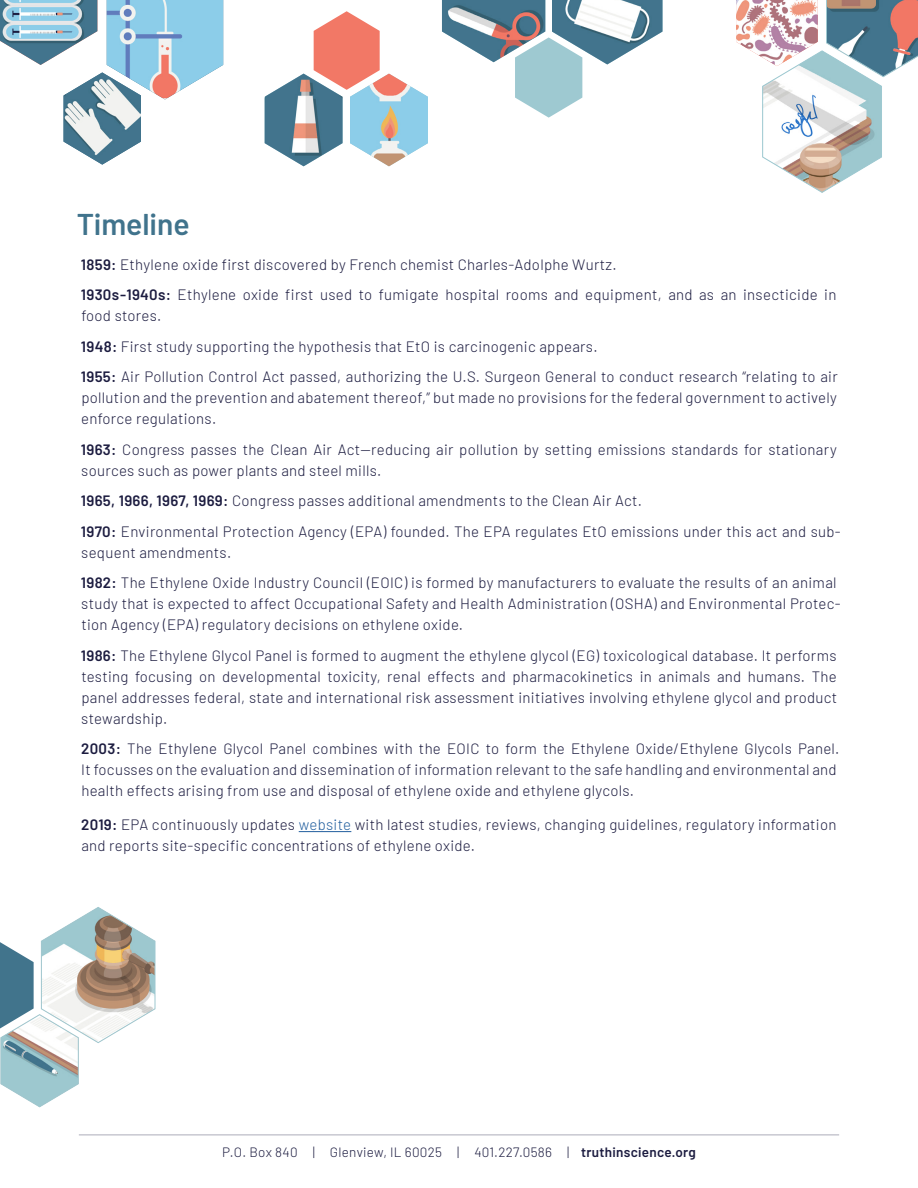
<style>
.page{position:relative;width:918px;height:1188px;background:#fff}
.page>*{position:absolute;margin:0;border:0;box-sizing:border-box;transform-origin:0 0}
.t1{font:600 30px "Barlow";color:#40738c}
.t2{font:300 15px/21px "Barlow";letter-spacing:.02em;color:#1c1c40}
.t3{font:300 13.5px "Barlow";letter-spacing:.02em;color:#1c1c40}
.s1{font-weight:600}
.s2{color:#215e9e}
</style>
<div class="page">
<hr style="left:299px;top:831px;width:52px;height:1px;background:#215e9e">
<hr style="left:79px;top:1134px;width:760px;height:2px;background:#606079">
<svg style="left:493px;top:0;width:169px;height:118px"></svg>
<img style="left:442px;top:0;width:103px;height:62px">
<svg style="left:265px;top:11px;width:125px;height:155px"></svg>
<img style="left:350px;top:74px;width:78px;height:92px">
<svg style="left:736px;top:0;width:182px;height:193px"></svg>
<svg style="left:63px;top:0;width:160px;height:165px"></svg>
<img style="left:0;top:0;width:97px;height:65px">
<svg style="left:0;top:907px;width:155px;height:200px"></svg>
<h1 class="t1" style="left:77px;top:203px;width:114px">Timeline</h1>
<p class="t2" style="left:81px;top:248px;width:757px;line-height:30.5px"><span class="s1">1859:</span> Ethylene oxide first discovered by French chemist Charles-Adolphe Wurtz.<br><span class="s1">1930s-1940s:</span> Ethylene oxide first used to fumigate hospital rooms and equipment, and as an insecticide in</p>
<p class="t2" style="left:81px;top:300px;width:758px;line-height:30.5px">food stores.<br><span class="s1">1948:</span> First study supporting the hypothesis that EtO is carcinogenic appears.<br><span class="s1">1955:</span> Air Pollution Control Act passed, authorizing the U.S. Surgeon General to conduct research “relating to air</p>
<p class="t2" style="left:81px;top:386px;width:757px">pollution and the prevention and abatement thereof,” but made no provisions for the federal government to actively enforce regulations.</p>
<p class="t2" style="left:81px;top:438px;width:757px"><span class="s1">1963:</span> Congress passes the Clean Air Act—reducing air pollution by setting emissions standards for stationary sources such as power plants and steel mills.</p>
<p class="t2" style="left:81px;top:484px;width:761px;line-height:30.5px"><span class="s1">1965, 1966, 1967, 1969:</span> Congress passes additional amendments to the Clean Air Act.<br><span class="s1">1970:</span> Environmental Protection Agency (EPA) founded. The EPA regulates EtO emissions under this act and sub-</p>
<p class="t2" style="left:81px;top:536px;width:757px;line-height:30.5px">sequent amendments.<br><span class="s1">1982:</span> The Ethylene Oxide Industry Council (EOIC) is formed by manufacturers to evaluate the results of an animal</p>
<p class="t2" style="left:81px;top:592px;width:761px">study that is expected to affect Occupational Safety and Health Administration (OSHA) and Environmental Protec&shy;tion Agency (EPA) regulatory decisions on ethylene oxide.</p>
<p class="t2" style="left:81px;top:644px;width:758px;text-align:justify"><span class="s1">1986:</span> The Ethylene Glycol Panel is formed to augment the ethylene glycol (EG) toxicological database. It performs testing focusing on developmental toxicity, renal effects and pharmacokinetics in animals and humans. The panel addresses federal, state and international risk assessment initiatives involving ethylene glycol and product stewardship.</p>
<p class="t2" style="left:81px;top:737px;width:760px"><span class="s1">2003:</span> The Ethylene Glycol Panel combines with the EOIC to form the Ethylene Oxide/Ethylene Glycols Panel.<br>It focusses on the evaluation and dissemination of information relevant to the safe handling and environmental and health effects arising from use and disposal of ethylene oxide and ethylene glycols.</p>
<p class="t2" style="left:81px;top:813px;width:757px"><span class="s1">2019:</span> EPA continuously updates <span class="s2">website</span> with latest studies, reviews, changing guidelines, regulatory information and reports site-specific concentrations of ethylene oxide.</p>
<p class="t3" style="left:222px;top:1143px;width:475px">P.O. Box 840 | Glenview, IL 60025 | 401.227.0586 | <span class="s1">truthinscience.org</span></p>
</div>
